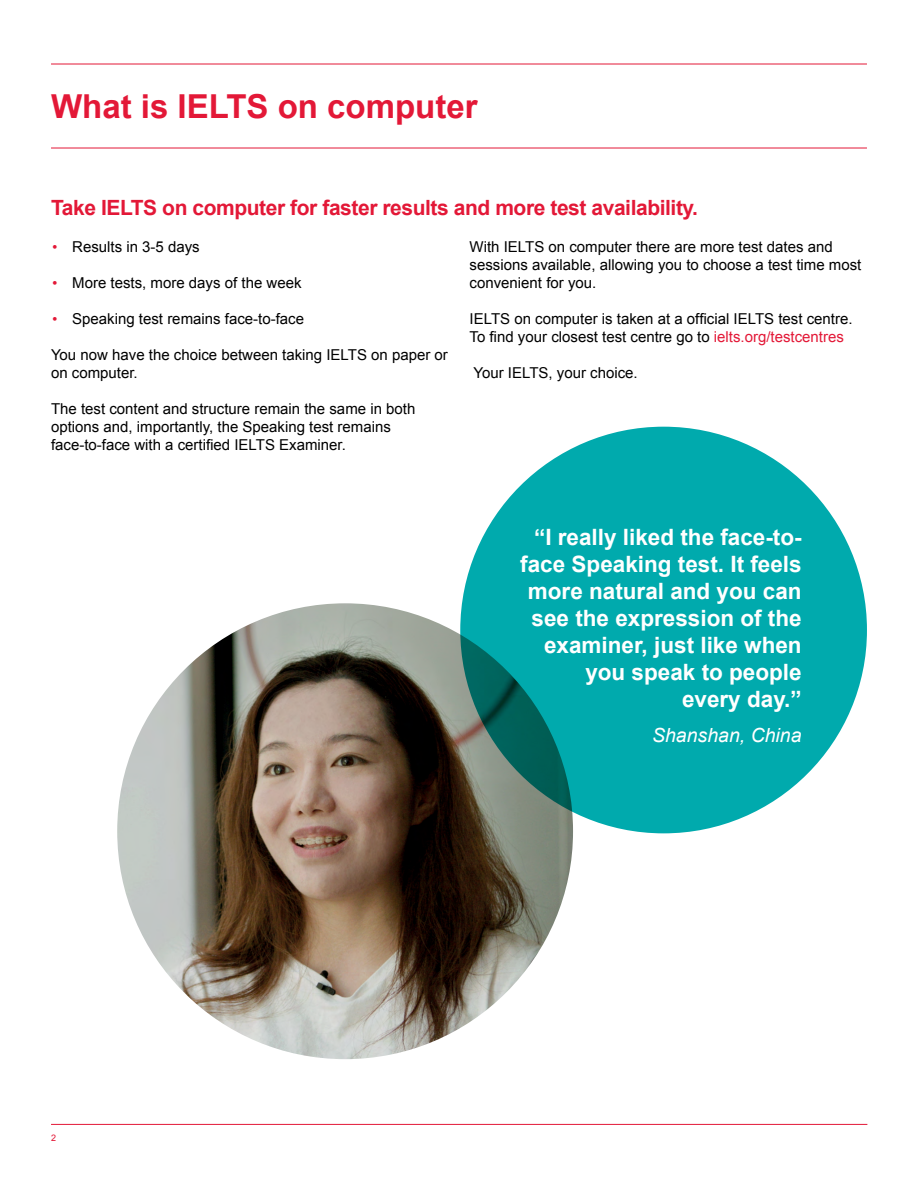
<style>
.page{position:relative;width:918px;height:1188px;background:#fff}
.page>*{position:absolute;margin:0;border:0;box-sizing:border-box;transform-origin:0 0}
.t1{font:700 33px "Arial";color:#e31837}
.t2{font:700 22.5px/27px "Arial";color:#fff;text-align:right}
.t3{font:700 21px "Arial";letter-spacing:-.02em;color:#e31837}
.t4{font:italic 19.5px "Arial";color:#fff}
.t5{font:15px/18px "Arial";color:#000}
.t6{font:9px "Arial";color:#e31837}
.s1{font-family:"Gill Sans";font-weight:300;color:#e31837}
.s2{color:#e31837}
</style>
<div class="page">
<hr style="left:51px;top:1124px;width:816px;height:1px;background:#e31837">
<hr style="left:51px;top:64px;width:816px;height:1px;background:#e31837">
<hr style="left:51px;top:148px;width:816px;height:1px;background:#e31837">
<img style="left:117px;top:603px;width:456px;height:456px;border-radius:228px">
<div style="left:460px;top:427px;width:407px;height:406px;background:#00aaad;border-radius:50%"></div>
<h1 class="t1" style="left:51px;top:85px;width:428px">What is IELTS on computer</h1>
<h3 class="t3" style="left:51px;top:193px;width:649px">Take IELTS on computer for faster results and more test availability.</h3>
<p class="t5" style="left:51px;top:238px;width:150px"><span class="s1">•</span> Results in 3-5 days</p>
<p class="t5" style="left:51px;top:274px;width:252px"><span class="s1">•</span> More tests, more days of the week</p>
<p class="t5" style="left:51px;top:310px;width:255px"><span class="s1">•</span> Speaking test remains face-to-face</p>
<p class="t5" style="left:51px;top:346px;width:398px">You now have the choice between taking IELTS on paper or on computer.</p>
<p class="t5" style="left:51px;top:400px;width:366px">The test content and structure remain the same in both options and, importantly, the Speaking test remains face-to-face with a certified IELTS Examiner.</p>
<p class="t5" style="left:470px;top:238px;width:393px">With IELTS on computer there are more test dates and sessions available, allowing you to choose a test time most convenient for you.</p>
<p class="t5" style="left:470px;top:310px;width:384px">IELTS on computer is taken at a official IELTS test centre.<br>To find your closest test centre go to <span class="s2">ielts.org/testcentres</span></p>
<p class="t5" style="left:474px;top:364px;width:166px">Your IELTS, your choice.</p>
<p class="t6" style="left:51px;top:1132px;width:7px">2</p>
<h2 class="t2" style="left:520px;top:525px;width:283px">“I really liked the face-to&shy;face Speaking test. It feels more natural and you can see the expression of the examiner, just like when you speak to people<br>every day.”</h2>
<h3 class="t4" style="left:652px;top:722px;width:151px">Shanshan, China</h3>
</div>
